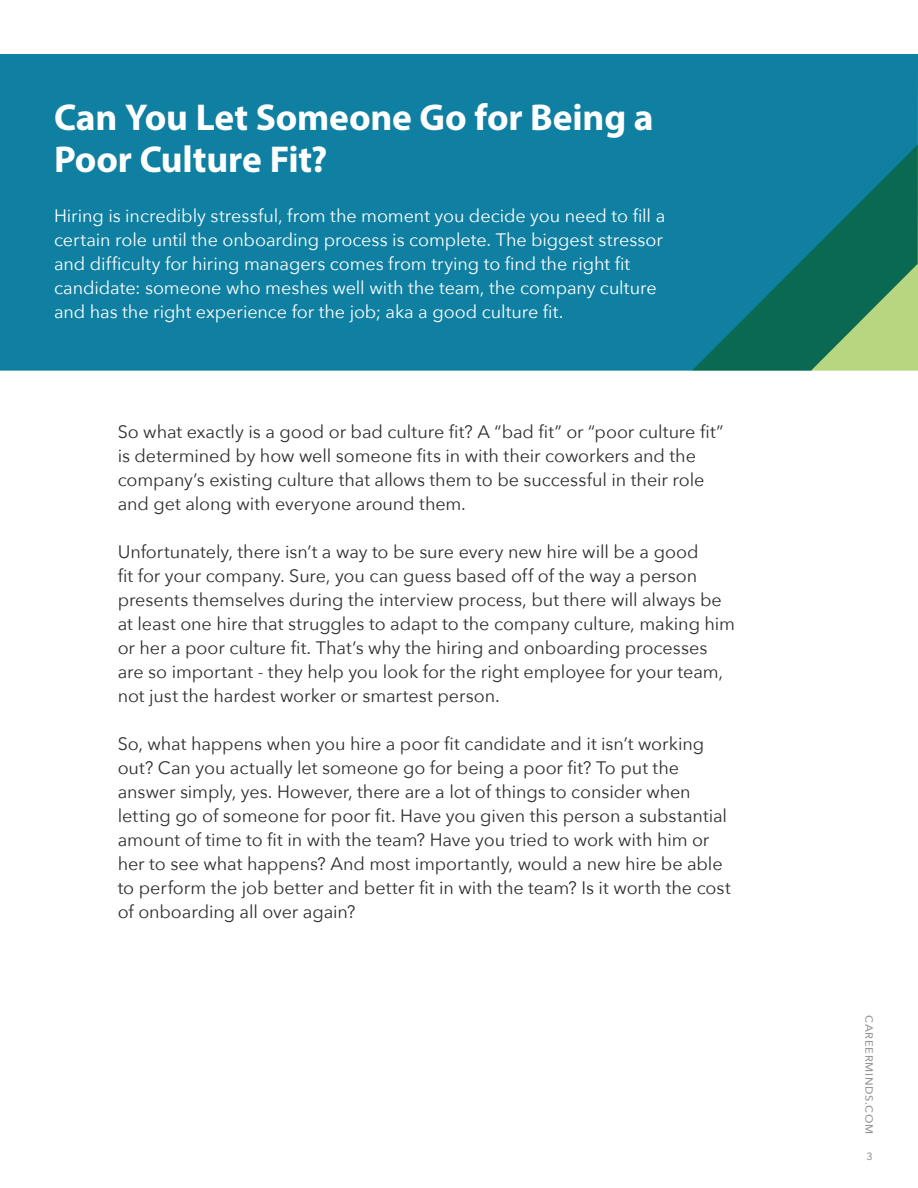
<style>
.page{position:relative;width:918px;height:1188px;background:#fff}
.page>*{position:absolute;margin:0;border:0;box-sizing:border-box;transform-origin:0 0}
.t1{font:700 37.5px/42px "Myriad Pro";letter-spacing:-.005em;color:#fff}
.t2{font:18px/24px "Avenir Next";letter-spacing:-.005em;color:#2e2e2f}
.t3{font:18px/24px "Avenir Next";letter-spacing:-.005em;color:#fff}
.t4{font:500 10.5px "Avenir Next";letter-spacing:.065em;color:#939598;scale:1.06 1}
.t5{font:500 10.5px "Avenir Next";letter-spacing:.065em;color:#939598}
</style>
<div class="page">
<div style="left:0;top:54px;width:918px;height:317px;background:#0f80a2"></div>
<svg style="left:692px;top:144px;width:226px;height:227px;background:#20817f"></svg>
<h1 class="t1" style="left:54px;top:95px;width:601px">Can You Let Someone Go for Being a<br>Poor Culture Fit?</h1>
<p class="t3" style="left:54px;top:203px;width:613px">Hiring is incredibly stressful, from the moment you decide you need to fill a certain role until the onboarding process is complete. The biggest stressor and difficulty for hiring managers comes from trying to find the right fit candidate: someone who meshes well with the team, the company culture and has the right experience for the job; aka a good culture fit.</p>
<p class="t2" style="left:118px;top:419px;width:607px">So what exactly is a good or bad culture fit? A “bad fit” or “poor culture fit” is determined by how well someone fits in with their coworkers and the company’s existing culture that allows them to be successful in their role and get along with everyone around them.</p>
<p class="t2" style="left:118px;top:539px;width:619px">Unfortunately, there isn’t a way to be sure every new hire will be a good<br>fit for your company. Sure, you can guess based off of the way a person presents themselves during the interview process, but there will always be at least one hire that struggles to adapt to the company culture, making him or her a poor culture fit. That’s why the hiring and onboarding processes are so important - they help you look for the right employee for your team, not just the hardest worker or smartest person.</p>
<p class="t2" style="left:118px;top:731px;width:615px">So, what happens when you hire a poor fit candidate and it isn’t working out? Can you actually let someone go for being a poor fit? To put the answer simply, yes. However, there are a lot of things to consider when letting go of someone for poor fit. Have you given this person a substantial amount of time to fit in with the team? Have you tried to work with him or her to see what happens? And most importantly, would a new hire be able to perform the job better and better fit in with the team? Is it worth the cost of onboarding all over again?</p>
<p class="t4" style="left:878px;top:1015px;width:114px;rotate:90deg">CAREERMINDS.COM</p>
<p class="t5" style="left:866px;top:1147px;width:8px">3</p>
</div>
